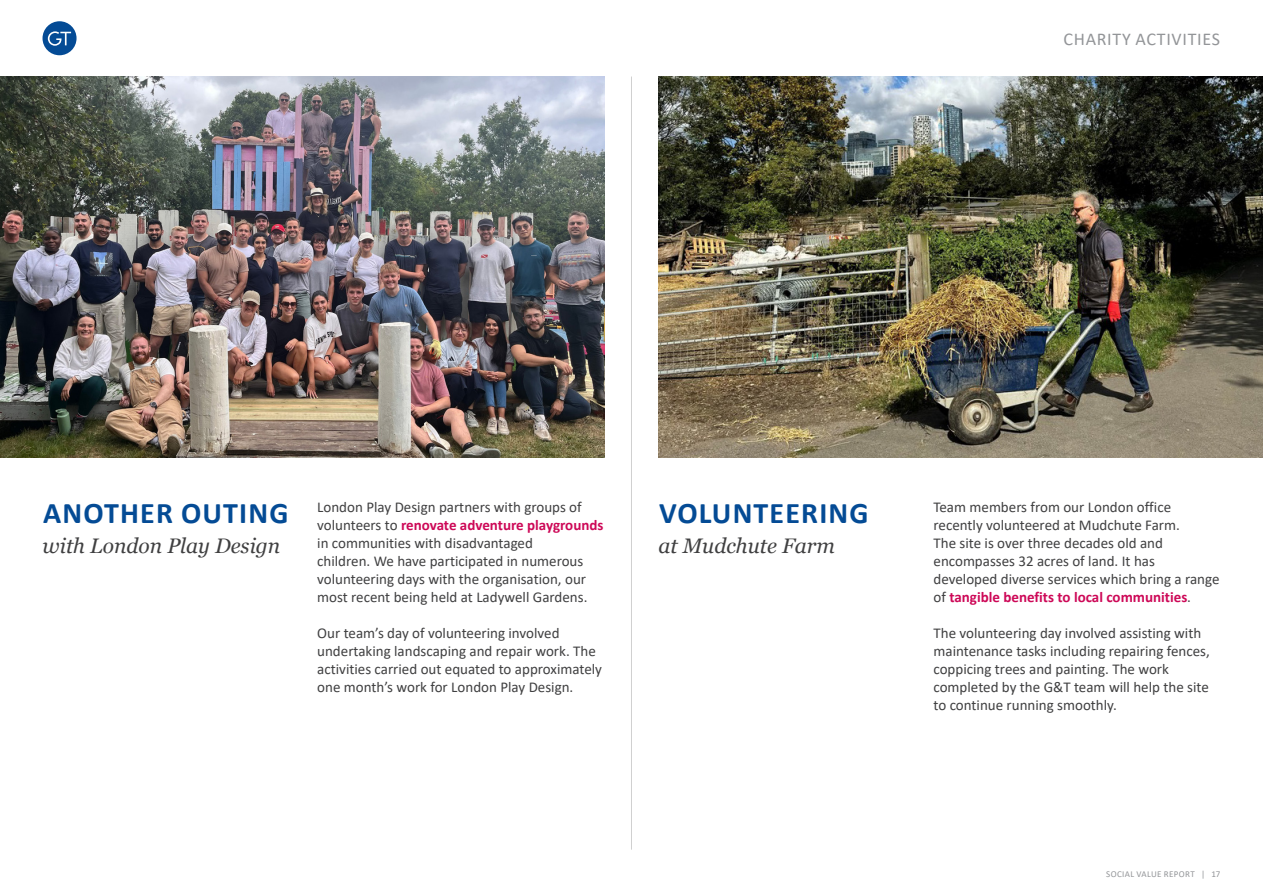
<style>
.page{position:relative;width:1263px;height:893px;background:#fff}
.page>*{position:absolute;margin:0;border:0;box-sizing:border-box;transform-origin:0 0}
.Project_Title{font:700 30px "Calibri";letter-spacing:.04em;color:#044b95}
.Front_Cover_Sub-header{font:italic 21px "Georgia";color:#404041}
.Top_Right_Page_Header{font:18px "Calibri";letter-spacing:.04em;color:#939598}
.Body_Text{font:15px/18px "Calibri";color:#404041}
.t1{font:9px "Calibri";letter-spacing:.04em;color:#939598}
.s1{font-weight:700;color:#cd0857}
</style>
<div class="page">
<svg style="left:43px;top:21px;width:34px;height:34px"></svg>
<img style="left:0;top:77px;width:604px;height:380px">
<img style="left:658px;top:77px;width:605px;height:381px">
<hr style="left:631px;top:77px;width:1px;height:773px;background:#d0d0d0">
<p class="Top_Right_Page_Header" style="left:1063px;top:27px;width:158px">CHARITY ACTIVITIES</p>
<p class="Project_Title" style="left:43px;top:492px;width:247px">ANOTHER OUTING</p>
<p class="Front_Cover_Sub-header" style="left:43px;top:532px;width:239px">with London Play Design</p>
<p class="Body_Text" style="left:317px;top:497px;width:288px">London Play Design partners with groups of volunteers to <span class="s1">renovate adventure playgrounds </span>in communities with disadvantaged<br>children. We have participated in numerous volunteering days with the organisation, our most recent being held at Ladywell Gardens.</p>
<p class="Body_Text" style="left:317px;top:623px;width:286px">Our team’s day of volunteering involved undertaking landscaping and repair work. The activities carried out equated to approximately one month’s work for London Play Design.</p>
<p class="Project_Title" style="left:659px;top:492px;width:211px">VOLUNTEERING</p>
<p class="Front_Cover_Sub-header" style="left:658px;top:532px;width:178px">at Mudchute Farm</p>
<p class="Body_Text" style="left:933px;top:497px;width:287px">Team members from our London office recently volunteered at Mudchute Farm.<br>The site is over three decades old and encompasses 32 acres of land. It has developed diverse services which bring a range of <span class="s1">tangible benefits to local communities</span>.</p>
<p class="Body_Text" style="left:933px;top:623px;width:278px">The volunteering day involved assisting with maintenance tasks including repairing fences, coppicing trees and painting. The work completed by the G&amp;T team will help the site to continue running smoothly.</p>
<p class="t1" style="left:1106px;top:867px;width:116px">SOCIAL VALUE REPORT | 17</p>
</div>
